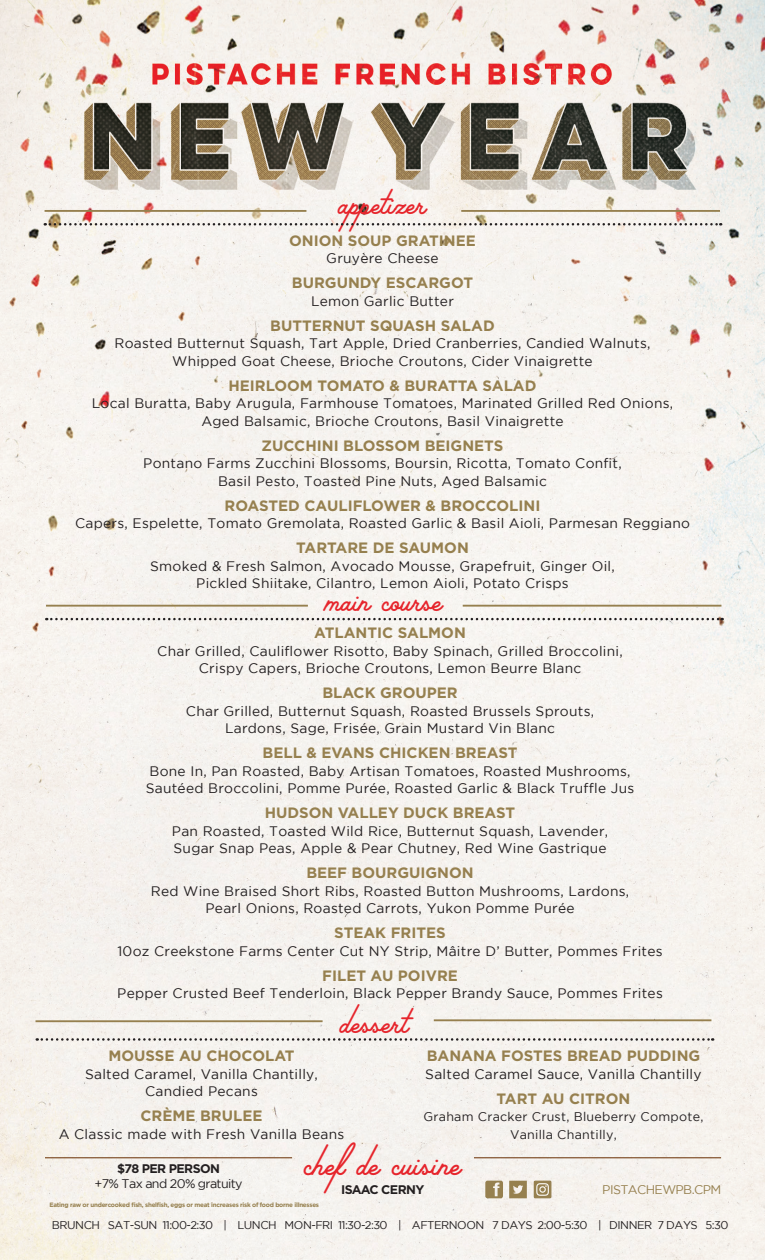
<style>
.page{position:relative;width:765px;height:1260px;background:#fff}
.page>*{position:absolute;margin:0;border:0;box-sizing:border-box;transform-origin:0 0}
.t1{font:40px "Palm Canyon Drive";color:#e6252c}
.t2{font:37.5px "Palm Canyon Drive";color:#e6252c}
.t3{font:700 15px "Gotham";color:#96804f}
.t4{font:13.75px/17.5px "Gotham";letter-spacing:.02em;color:#231f20;text-align:center}
.t5{font:12.5px "Gotham";letter-spacing:.02em;color:#231f20}
.t6{font:700 12.5px "Gotham";letter-spacing:-.05em;color:#231f20}
.t7{font:12.5px "Gotham";letter-spacing:-.05em;color:#231f20}
.t8{font:12.5px "Gotham";letter-spacing:-.05em;color:#96804f}
.t9{font:11.25px "Gotham";letter-spacing:-.04em;color:#231f20}
.t10{font:700 6.25px "Gotham";letter-spacing:-.04em;color:#96804f}
</style>
<div class="page">
<img style="left:0;top:0;width:765px;height:1260px">
<hr style="left:45px;top:210px;width:261px;height:2px;background:#96804f">
<hr style="left:461px;top:210px;width:259px;height:2px;background:#96804f">
<svg style="left:45px;top:223px;width:676px;height:3px"></svg>
<hr style="left:35px;top:1020px;width:288px;height:2px;background:#96804f">
<hr style="left:434px;top:1019px;width:277px;height:2px;background:#96804f">
<svg style="left:37px;top:1038px;width:676px;height:3px"></svg>
<hr style="left:46px;top:605px;width:262px;height:2px;background:#96804f">
<svg style="left:46px;top:618px;width:677px;height:2px"></svg>
<hr style="left:463px;top:605px;width:258px;height:2px;background:#96804f">
<svg style="left:485px;top:1181px;width:42px;height:17px"></svg>
<hr style="left:45px;top:1157px;width:247px;height:1px;background:#77431b">
<hr style="left:474px;top:1157px;width:247px;height:1px;background:#77431b">
<div style="left:534px;top:1181px;width:17px;height:17px;border:1px solid #96804f"></div>
<svg style="left:536px;top:1183px;width:13px;height:13px"></svg>
<p class="t2" style="left:339px;top:178px;width:89px">appetizer</p>
<p class="t3" style="left:289px;top:232px;width:188px">ONION SOUP GRATINEE</p>
<p class="t4" style="left:326px;top:250px;width:114px">Gruyère Cheese</p>
<p class="t3" style="left:292px;top:274px;width:183px">BURGUNDY ESCARGOT</p>
<p class="t4" style="left:311px;top:292px;width:144px">Lemon Garlic Butter</p>
<p class="t3" style="left:270px;top:317px;width:226px">BUTTERNUT SQUASH SALAD</p>
<p class="t4" style="left:114px;top:335px;width:538px">Roasted Butternut Squash, Tart Apple, Dried Cranberries, Candied Walnuts,<br>Whipped Goat Cheese, Brioche Croutons, Cider Vinaigrette</p>
<p class="t3" style="left:228px;top:377px;width:310px">HEIRLOOM TOMATO &amp; BURATTA SALAD</p>
<p class="t4" style="left:92px;top:395px;width:583px">Local Buratta, Baby Arugula, Farmhouse Tomatoes, Marinated Grilled Red Onions,</p>
<p class="t4" style="left:201px;top:412px;width:364px">Aged Balsamic, Brioche Croutons, Basil Vinaigrette</p>
<p class="t3" style="left:262px;top:437px;width:243px">ZUCCHINI BLOSSOM BEIGNETS</p>
<p class="t4" style="left:143px;top:455px;width:480px">Pontano Farms Zucchini Blossoms, Boursin, Ricotta, Tomato Confit,</p>
<p class="t4" style="left:218px;top:472px;width:330px">Basil Pesto, Toasted Pine Nuts, Aged Balsamic</p>
<p class="t3" style="left:225px;top:497px;width:317px">ROASTED CAULIFLOWER &amp; BROCCOLINI</p>
<p class="t4" style="left:75px;top:515px;width:616px">Capers, Espelette, Tomato Gremolata, Roasted Garlic &amp; Basil Aioli, Parmesan Reggiano</p>
<p class="t3" style="left:296px;top:539px;width:174px">TARTARE DE SAUMON</p>
<p class="t4" style="left:150px;top:557px;width:466px">Smoked &amp; Fresh Salmon, Avocado Mousse, Grapefruit, Ginger Oil,</p>
<p class="t4" style="left:196px;top:575px;width:374px">Pickled Shiitake, Cilantro, Lemon Aioli, Potato Crisps</p>
<p class="t2" style="left:325px;top:575px;width:118px">main course</p>
<p class="t3" style="left:314px;top:624px;width:153px">ATLANTIC SALMON</p>
<p class="t4" style="left:157px;top:642px;width:467px">Char Grilled, Cauliflower Risotto, Baby Spinach, Grilled Broccolini,</p>
<p class="t4" style="left:199px;top:660px;width:384px">Crispy Capers, Brioche Croutons, Lemon Beurre Blanc</p>
<p class="t3" style="left:322px;top:684px;width:137px">BLACK GROUPER</p>
<p class="t4" style="left:186px;top:702px;width:410px">Char Grilled, Butternut Squash, Roasted Brussels Sprouts,</p>
<p class="t4" style="left:225px;top:720px;width:332px">Lardons, Sage, Frisée, Grain Mustard Vin Blanc</p>
<p class="t3" style="left:263px;top:744px;width:256px">BELL &amp; EVANS CHICKEN BREAST</p>
<p class="t4" style="left:149px;top:762px;width:483px">Bone In, Pan Roasted, Baby Artisan Tomatoes, Roasted Mushrooms,</p>
<p class="t4" style="left:146px;top:780px;width:490px">Sautéed Broccolini, Pomme Purée, Roasted Garlic &amp; Black Truffle Jus</p>
<p class="t3" style="left:265px;top:804px;width:252px">HUDSON VALLEY DUCK BREAST</p>
<p class="t4" style="left:172px;top:822px;width:438px">Pan Roasted, Toasted Wild Rice, Butternut Squash, Lavender,</p>
<p class="t4" style="left:174px;top:840px;width:435px">Sugar Snap Peas, Apple &amp; Pear Chutney, Red Wine Gastrique</p>
<p class="t3" style="left:306px;top:864px;width:169px">BEEF BOURGUIGNON</p>
<p class="t4" style="left:151px;top:882px;width:480px">Red Wine Braised Short Ribs, Roasted Button Mushrooms, Lardons,</p>
<p class="t4" style="left:205px;top:900px;width:371px">Pearl Onions, Roasted Carrots, Yukon Pomme Purée</p>
<p class="t3" style="left:334px;top:924px;width:113px">STEAK FRITES</p>
<p class="t4" style="left:117px;top:942px;width:547px">10oz Creekstone Farms Center Cut NY Strip, Mâitre D’ Butter, Pommes Frites</p>
<p class="t3" style="left:322px;top:967px;width:137px">FILET AU POIVRE</p>
<p class="t4" style="left:117px;top:985px;width:547px">Pepper Crusted Beef Tenderloin, Black Pepper Brandy Sauce, Pommes Frites</p>
<p class="t2" style="left:340px;top:997px;width:70px">dessert</p>
<p class="t3" style="left:108px;top:1047px;width:188px">MOUSSE AU CHOCOLAT</p>
<p class="t4" style="left:85px;top:1065px;width:234px">Salted Caramel, Vanilla Chantilly,</p>
<p class="t4" style="left:145px;top:1082px;width:114px">Candied Pecans</p>
<p class="t3" style="left:141px;top:1107px;width:123px">CRÈME BRULEE</p>
<p class="t4" style="left:59px;top:1125px;width:287px">A Classic made with Fresh Vanilla Beans</p>
<p class="t3" style="left:427px;top:1047px;width:275px">BANANA FOSTES BREAD PUDDING</p>
<p class="t4" style="left:425px;top:1065px;width:278px">Salted Caramel Sauce, Vanilla Chantilly</p>
<p class="t3" style="left:497px;top:1090px;width:135px">TART AU CITRON</p>
<p class="t5" style="left:424px;top:1110px;width:281px">Graham Cracker Crust, Blueberry Compote,</p>
<p class="t5" style="left:510px;top:1127px;width:108px">Vanilla Chantilly,</p>
<p class="t1" style="left:304px;top:1137px;width:158px">chefde cuisine</p>
<p class="t10" style="left:49px;top:1201px;width:271px">Eating raw or undercooked fish, shelfish, eggs or meat increases risk of food borne illnesses</p>
<p class="t6" style="left:117px;top:1162px;width:104px">$78 PER PERSON</p>
<p class="t7" style="left:94px;top:1177px;width:150px">+7% Tax and 20% gratuity</p>
<p class="t6" style="left:341px;top:1182px;width:85px">ISAAC CERNY</p>
<p class="t8" style="left:602px;top:1183px;width:121px">PISTACHEWPB.CPM</p>
<p class="t9" style="left:52px;top:1219px;width:678px">BRUNCH SAT-SUN 11:00-2:30 | LUNCH MON-FRI 11:30-2:30 | AFTERNOON 7 DAYS 2:00-5:30 | DINNER 7 DAYS 5:30</p>
</div>
